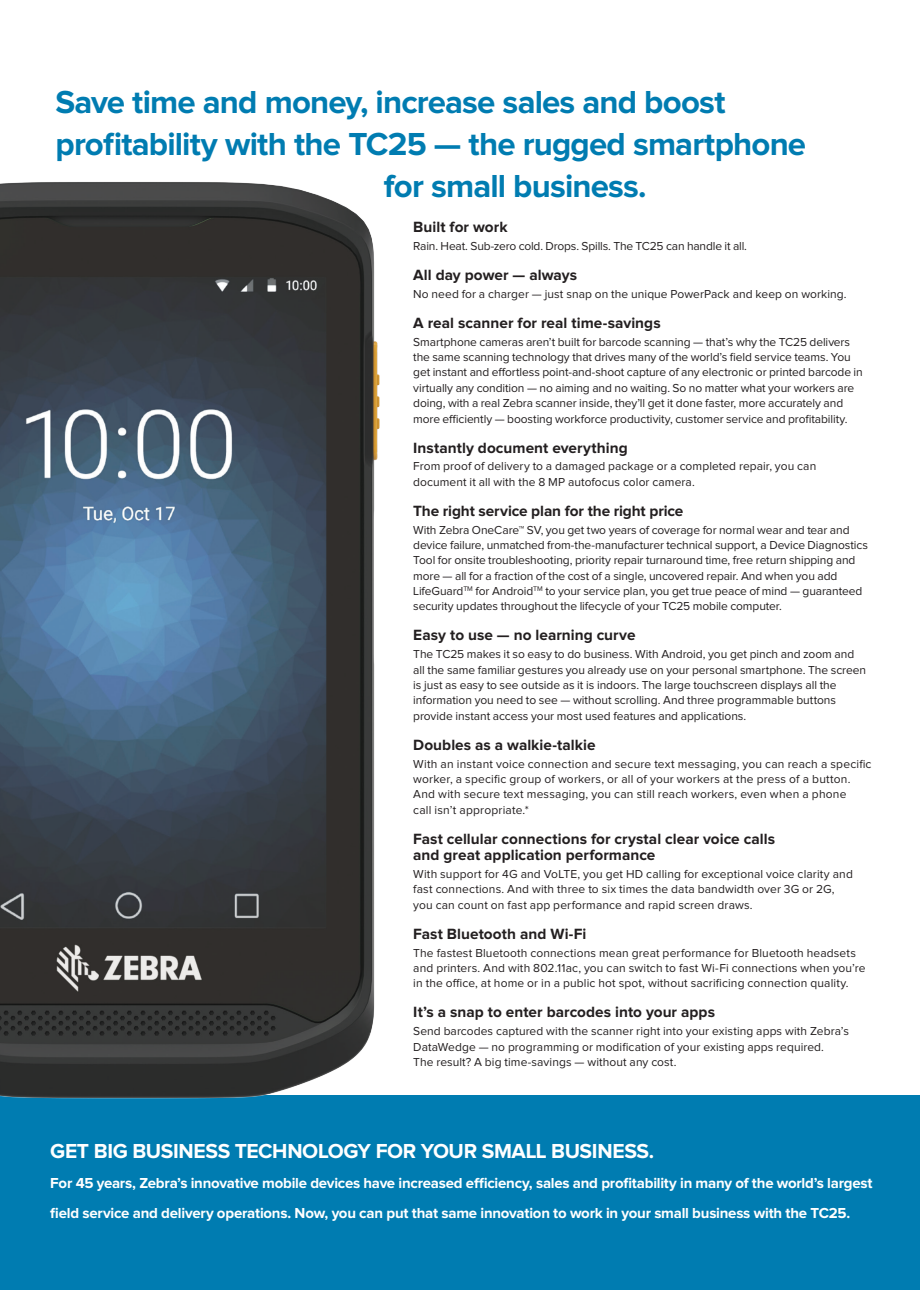
<style>
.page{position:relative;width:920px;height:1290px;background:#fff}
.page>*{position:absolute;margin:0;border:0;box-sizing:border-box;transform-origin:0 0}
.Body-NewFeaturesCopy{font:700 33px "Proxima Nova";letter-spacing:-.025em;color:#007cb1}
.Body-NewFeaturesCopy-2{font:700 21px "Proxima Nova";letter-spacing:-.02em;color:#fff}
.Heading-4B_copy{font:700 15.3px/16.5px "Proxima Nova";letter-spacing:.005em;color:#231f20}
.Body-NewFeaturesCopy-3{font:700 15px/30px "Proxima Nova";letter-spacing:-.015em;color:#fff}
.Body-NewFeaturesCopy-4{font:12px/15.3px "Proxima Nova";letter-spacing:-.005em;color:#231f20}
.Body-NewFeaturesCopy-5{font:12px/15.3px "Proxima Nova";letter-spacing:.015em;color:#231f20}
</style>
<div class="page">
<div style="left:0;top:1095px;width:920px;height:195px;background:#007cb1"></div>
<img style="left:0;top:182px;width:380px;height:917px">
<p class="Body-NewFeaturesCopy" style="left:55px;top:87px;width:672px">Save time and money, increase sales and boost</p>
<p class="Body-NewFeaturesCopy" style="left:55px;top:129px;width:752px">profitability with the TC25 — the rugged smartphone</p>
<p class="Body-NewFeaturesCopy" style="left:384px;top:171px;width:264px">for small business.</p>
<p class="Heading-4B_copy" style="left:413px;top:220px;width:96px">Built for work</p>
<p class="Body-NewFeaturesCopy-4" style="left:413px;top:239px;width:335px">Rain. Heat. Sub-zero cold. Drops. Spills. The TC25 can handle it all.</p>
<p class="Heading-4B_copy" style="left:413px;top:267px;width:165px">All day power — always</p>
<p class="Body-NewFeaturesCopy-4" style="left:413px;top:287px;width:435px">No need for a charger — just snap on the unique PowerPack and keep on working.</p>
<p class="Heading-4B_copy" style="left:413px;top:315px;width:249px">A real scanner for real time-savings</p>
<p class="Body-NewFeaturesCopy-4" style="left:413px;top:334px;width:451px">Smartphone cameras aren’t built for barcode scanning — that’s why the TC25 delivers the same scanning technology that drives many of the world’s field service teams. You get instant and effortless point-and-shoot capture of any electronic or printed barcode in virtually any condition — no aiming and no waiting. So no matter what your workers are doing, with a real Zebra scanner inside, they’ll get it done faster, more accurately and more efficiently — boosting workforce productivity, customer service and profitability.</p>
<p class="Heading-4B_copy" style="left:413px;top:440px;width:216px">Instantly document everything</p>
<p class="Body-NewFeaturesCopy-4" style="left:413px;top:459px;width:405px">From proof of delivery to a damaged package or a completed repair, you can document it all with the 8 MP autofocus color camera.</p>
<p class="Heading-4B_copy" style="left:413px;top:503px;width:272px">The right service plan for the right price</p>
<p class="Body-NewFeaturesCopy-4" style="left:413px;top:522px;width:456px">With Zebra OneCare™ SV, you get two years of coverage for normal wear and tear and device failure, unmatched from-the-manufacturer technical support, a Device Diagnostics Tool for onsite troubleshooting, priority repair turnaround time, free return shipping and more — all for a fraction of the cost of a single, uncovered repair. And when you add LifeGuard<sup>TM</sup> for Android<sup>TM</sup> to your service plan, you get true peace of mind — guaranteed security updates throughout the lifecycle of your TC25 mobile computer.</p>
<p class="Heading-4B_copy" style="left:413px;top:628px;width:224px">Easy to use — no learning curve</p>
<p class="Body-NewFeaturesCopy-4" style="left:413px;top:647px;width:454px">The TC25 makes it so easy to do business. With Android, you get pinch and zoom and all the same familiar gestures you already use on your personal smartphone. The screen is just as easy to see outside as it is indoors. The large touchscreen displays all the information you need to see — without scrolling. And three programmable buttons provide instant access your most used features and applications.</p>
<p class="Heading-4B_copy" style="left:413px;top:737px;width:184px">Doubles as a walkie-talkie</p>
<p class="Body-NewFeaturesCopy-5" style="left:413px;top:756px;width:460px">With an instant voice connection and secure text messaging, you can reach a specific worker, a specific group of workers, or all of your workers at the press of a button.<br>And with secure text messaging, you can still reach workers, even when a phone<br>call isn’t appropriate.*</p>
<p class="Heading-4B_copy" style="left:413px;top:831px;width:363px">Fast cellular connections for crystal clear voice calls and great application performance</p>
<p class="Body-NewFeaturesCopy-4" style="left:413px;top:867px;width:441px">With support for 4G and VoLTE, you get HD calling for exceptional voice clarity and fast connections. And with three to six times the data bandwidth over 3G or 2G, you can count on fast app performance and rapid screen draws.</p>
<p class="Heading-4B_copy" style="left:413px;top:926px;width:175px">Fast Bluetooth and Wi-Fi</p>
<p class="Body-NewFeaturesCopy-4" style="left:413px;top:945px;width:454px">The fastest Bluetooth connections mean great performance for Bluetooth headsets and printers. And with 802.11ac, you can switch to fast Wi-Fi connections when you’re in the office, at home or in a public hot spot, without sacrificing connection quality.</p>
<p class="Heading-4B_copy" style="left:413px;top:1005px;width:303px">It’s a snap to enter barcodes into your apps</p>
<p class="Body-NewFeaturesCopy-4" style="left:413px;top:1024px;width:437px">Send barcodes captured with the scanner right into your existing apps with Zebra’s<br>DataWedge — no programming or modification of your existing apps required.<br>The result? A big time-savings — without any cost.</p>
<p class="Body-NewFeaturesCopy-2" style="left:50px;top:1141px;width:605px">GET BIG BUSINESS TECHNOLOGY FOR YOUR SMALL BUSINESS.</p>
<p class="Body-NewFeaturesCopy-3" style="left:50px;top:1168px;width:824px">For 45 years, Zebra’s innovative mobile devices have increased efficiency, sales and profitability in many of the world’s largest field service and delivery operations. Now, you can put that same innovation to work in your small business with the TC25.</p>
</div>
